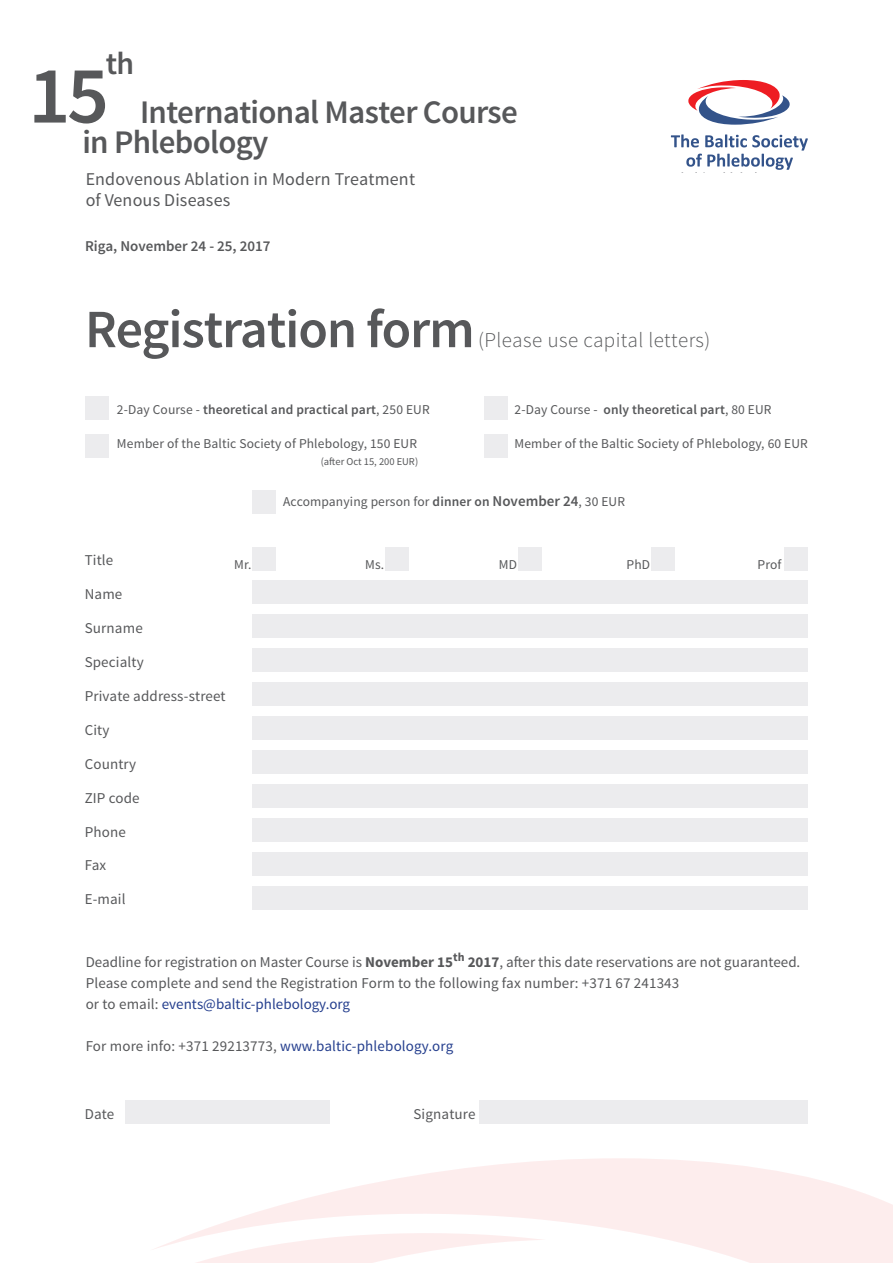
<style>
.page{position:relative;width:893px;height:1263px;background:#fff}
.page>*{position:absolute;margin:0;border:0;box-sizing:border-box;transform-origin:0 0}
.t1{font:600 81.75px "Source Sans Pro";color:#57585a}
.t2{font:600 54px "Source Sans Pro";letter-spacing:-.02em;color:#57585a}
.t3{font:600 33px/30.5px "Source Sans Pro";letter-spacing:-.02em;color:#57585a}
.t4{font:600 31.65px "Source Sans Pro";color:#57585a}
.t5{font:300 21px "Source Sans Pro";letter-spacing:.02em;color:#57585a}
.t6{font:18px/21px "Source Sans Pro";letter-spacing:.01em;color:#57585a}
.t7{font:15px/21px "Source Sans Pro";letter-spacing:.01em;color:#57585a}
.t8{font:600 15px "Source Sans Pro";color:#57585a}
.t9{font:13.5px "Source Sans Pro";letter-spacing:.01em;color:#57585a}
.t10{font:600 13.5px "Source Sans Pro";letter-spacing:.01em;color:#57585a}
.t11{font:10.5px "Source Sans Pro";color:#57585a}
.s1{font-weight:400}
.s2{font-weight:600}
.s3{font-weight:600;font-size:15px}
.s4{font-weight:700}
.s5{color:#253f8e}
</style>
<div class="page">
<svg style="left:155px;top:1158px;width:738px;height:105px;fill:#fdeded"></svg>
<svg style="left:688px;top:80px;width:102px;height:45px"></svg>
<svg style="left:671px;top:134px;width:137px;height:36px"></svg>
<div style="left:85px;top:397px;width:23px;height:23px;background:#ececee"></div>
<div style="left:485px;top:397px;width:23px;height:23px;background:#ececee"></div>
<div style="left:85px;top:434px;width:23px;height:24px;background:#ececee"></div>
<div style="left:485px;top:434px;width:23px;height:24px;background:#ececee"></div>
<div style="left:252px;top:490px;width:24px;height:23px;background:#ececee"></div>
<div style="left:125px;top:1101px;width:205px;height:23px;background:#ececee"></div>
<div style="left:480px;top:1101px;width:328px;height:23px;background:#ececee"></div>
<div style="left:252px;top:547px;width:24px;height:23px;background:#ececee"></div>
<div style="left:385px;top:547px;width:24px;height:23px;background:#ececee"></div>
<div style="left:518px;top:547px;width:24px;height:23px;background:#ececee"></div>
<div style="left:651px;top:547px;width:24px;height:23px;background:#ececee"></div>
<div style="left:784px;top:547px;width:24px;height:23px;background:#ececee"></div>
<div style="left:252px;top:581px;width:556px;height:23px;background:#ececee"></div>
<div style="left:252px;top:615px;width:556px;height:23px;background:#ececee"></div>
<div style="left:252px;top:649px;width:556px;height:23px;background:#ececee"></div>
<div style="left:252px;top:683px;width:556px;height:23px;background:#ececee"></div>
<div style="left:252px;top:716px;width:556px;height:24px;background:#ececee"></div>
<div style="left:252px;top:750px;width:556px;height:24px;background:#ececee"></div>
<div style="left:252px;top:784px;width:556px;height:24px;background:#ececee"></div>
<div style="left:252px;top:818px;width:556px;height:24px;background:#ececee"></div>
<div style="left:252px;top:852px;width:556px;height:24px;background:#ececee"></div>
<div style="left:252px;top:886px;width:556px;height:24px;background:#ececee"></div>
<h3 class="t4" style="left:106px;top:44px;width:30px">th</h3>
<h3 class="t3" style="left:82px;top:97px;width:437px;text-indent:58px">International Master Course in Phlebology</h3>
<p class="t6" style="left:86px;top:169px;width:331px">Endovenous Ablation in Modern Treatment of Venous Diseases</p>
<h1 class="t1" style="left:28px;top:44px;width:82px">15</h1>
<p class="t8" style="left:85px;top:236px;width:187px">Riga, November 24 - 25, 2017</p>
<h2 class="t2" style="left:85px;top:295px;width:391px">Registration form</h2>
<h3 class="t5" style="left:478px;top:327px;width:234px">(Please use capital letters)</h3>
<p class="t10" style="left:117px;top:401px;width:314px"><span class="s1">2-Day Course -</span> theoretical and practical part<span class="s1">, 250 EUR</span></p>
<p class="t9" style="left:117px;top:435px;width:302px">Member of the Baltic Society of Phlebology, 150 EUR</p>
<p class="t11" style="left:321px;top:455px;width:99px">(after Oct 15, 200 EUR)</p>
<p class="t10" style="left:514px;top:401px;width:259px"><span class="s1">2-Day Course -</span> only theoretical part<span class="s1">, 80 EUR</span></p>
<p class="t9" style="left:514px;top:435px;width:295px">Member of the Baltic Society of Phlebology, 60 EUR</p>
<p class="t9" style="left:283px;top:493px;width:343px">Accompanying person for <span class="s2">dinner on</span> <span class="s3">November 24</span>, 30 EUR</p>
<p class="t7" style="left:85px;top:550px;width:30px">Title</p>
<p class="t7" style="left:85px;top:584px;width:39px">Name</p>
<p class="t7" style="left:85px;top:618px;width:60px">Surname</p>
<p class="t7" style="left:85px;top:652px;width:61px">Specialty</p>
<p class="t7" style="left:85px;top:686px;width:142px">Private address-street</p>
<p class="t7" style="left:85px;top:720px;width:26px">City</p>
<p class="t7" style="left:85px;top:753px;width:53px">Country</p>
<p class="t7" style="left:85px;top:787px;width:57px">ZIP code</p>
<p class="t7" style="left:85px;top:821px;width:43px">Phone</p>
<p class="t7" style="left:85px;top:855px;width:23px">Fax</p>
<p class="t7" style="left:85px;top:889px;width:42px">E-mail</p>
<p class="t9" style="left:234px;top:556px;width:19px">Mr.</p>
<p class="t9" style="left:365px;top:556px;width:21px">Ms.</p>
<p class="t9" style="left:499px;top:556px;width:20px">MD</p>
<p class="t9" style="left:627px;top:556px;width:25px">PhD</p>
<p class="t9" style="left:757px;top:556px;width:25px">Prof</p>
<p class="t7" style="left:86px;top:952px;width:716px">Deadline for registration on Master Course is <span class="s4">November 15</span><sup>th</sup> <span class="s4">2017</span>, after this date reservations are not guaranteed.<br>Please complete and send the Registration Form to the following fax number: +371 67 241343<br>or to email: <span class="s5">events@baltic-phlebology.org</span></p>
<p class="t7" style="left:86px;top:1036px;width:369px">For more info: +371 29213773, <span class="s5">www.baltic-phlebology.org</span></p>
<p class="t7" style="left:85px;top:1104px;width:31px">Date</p>
<p class="t7" style="left:414px;top:1104px;width:63px">Signature</p>
</div>
